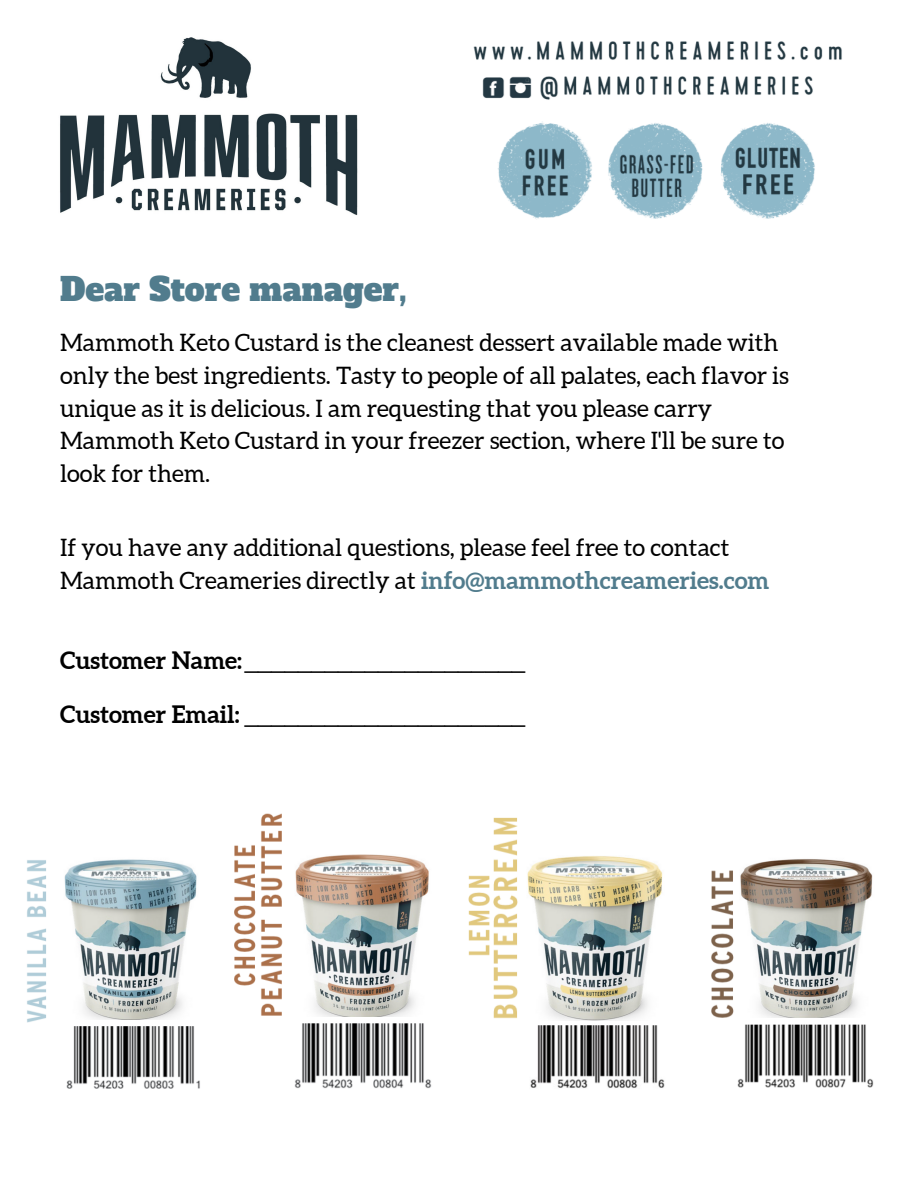
<style>
.page{position:relative;width:918px;height:1188px;background:#fff}
.page>*{position:absolute;margin:0;border:0;box-sizing:border-box;transform-origin:0 0}
.t1{font:31.5px "Alfa Slab One";color:#517c8d}
.t2{font:24px/32.7px "Aleo";color:#000}
.t3{font:24px "Arimo";color:#000}
.s1{font-weight:700;color:#517c8d}
.s2{font-family:"Aleo";font-weight:700}
</style>
<div class="page">
<img style="left:60px;top:37px;width:298px;height:178px">
<img style="left:497px;top:121px;width:318px;height:98px">
<img style="left:473px;top:41px;width:369px;height:59px">
<img style="left:527px;top:856px;width:136px;height:165px">
<img style="left:468px;top:875px;width:22px;height:81px">
<img style="left:493px;top:817px;width:25px;height:202px">
<img style="left:530px;top:1025px;width:135px;height:63px">
<img style="left:740px;top:859px;width:133px;height:159px">
<img style="left:711px;top:870px;width:23px;height:148px">
<img style="left:737px;top:1024px;width:137px;height:64px">
<img style="left:295px;top:855px;width:134px;height:162px">
<img style="left:234px;top:845px;width:22px;height:141px">
<img style="left:261px;top:813px;width:22px;height:203px">
<img style="left:294px;top:1023px;width:138px;height:66px">
<img style="left:64px;top:859px;width:136px;height:230px">
<img style="left:27px;top:860px;width:19px;height:163px">
<h1 class="t1" style="left:60px;top:268px;width:348px">Dear Store manager,</h1>
<p class="t2" style="left:60px;top:327px;width:730px">Mammoth Keto Custard is the cleanest dessert available made with only the best ingredients. Tasty to people of all palates, each flavor is unique as it is delicious. I am requesting that you please carry Mammoth Keto Custard in your freezer section, where I'll be sure to look for them.</p>
<p class="t2" style="left:60px;top:531px;width:711px">If you have any additional questions, please feel free to contact<br>Mammoth Creameries directly at <span class="s1">info@mammothcreameries.com</span></p>
<p class="t3" style="left:60px;top:647px;width:466px"><span class="s2">Customer Name:</span>_____________________</p>
<p class="t3" style="left:60px;top:700px;width:466px"><span class="s2">Customer Email:</span> _____________________</p>
</div>
